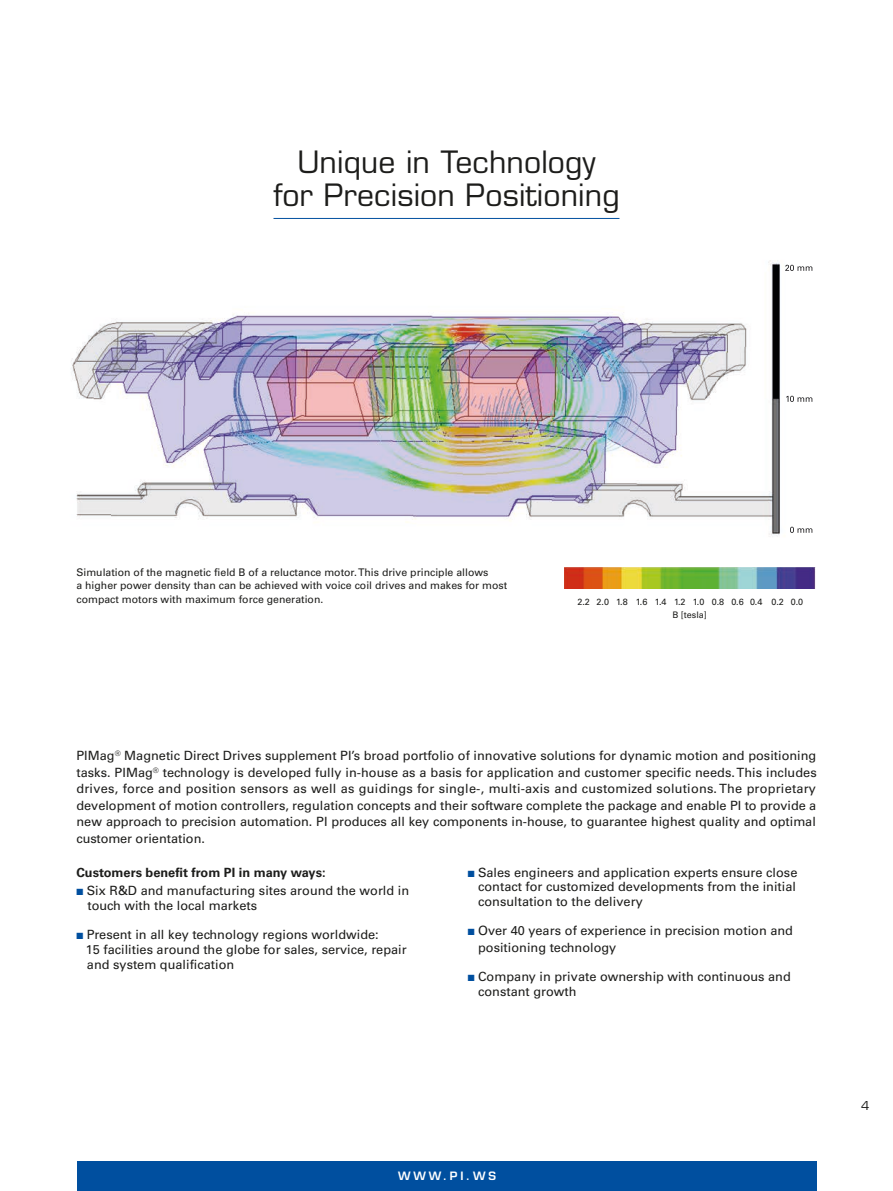
<style>
.page{position:relative;width:893px;height:1191px;background:#fff}
.page>*{position:absolute;margin:0;border:0;box-sizing:border-box;transform-origin:0 0}
.t1{font:30px/33px "Eurostile LT";letter-spacing:.005em;color:#1d1d1b;text-align:center}
.t2{font:12.75px/16.5px "Univers LT";color:#1d1d1b}
.t3{font:700 12.75px "Univers LT";color:#1d1d1b}
.t4{font:12px "Eurostile LT";color:#1d1d1b}
.t5{font:600 11.25px "Eurostile LT";letter-spacing:.25em;color:#fff}
.t6{font:10.5px/13.5px "Univers LT";color:#1d1d1b}
.t7{font:9px "Univers LT";color:#1d1d1b}
.s1{color:#004f9f}
</style>
<div class="page">
<div style="left:77px;top:1161px;width:739px;height:30px;background:#004f9f"></div>
<img style="left:71px;top:260px;width:742px;height:276px">
<img style="left:785px;top:265px;width:27px;height:268px">
<img style="left:564px;top:567px;width:251px;height:21px">
<hr style="left:273px;top:218px;width:346px;height:1px;background:#004f9f">
<h1 class="t1" style="left:273px;top:145px;width:348px">Unique in Technology<br>for Precision Positioning</h1>
<p class="t6" style="left:76px;top:565px;width:432px">Simulation of the magnetic field B of a reluctance motor. This drive principle allows<br>a higher power density than can be achieved with voice coil drives and makes for most compact motors with maximum force generation.</p>
<p class="t7" style="left:577px;top:597px;width:227px">2.2 2.0 1.8 1.6 1.4 1.2 1.0 0.8 0.6 0.4 0.2 0.0</p>
<p class="t7" style="left:672px;top:610px;width:36px">B [tesla]</p>
<p class="t2" style="left:76px;top:747px;width:742px;text-align:justify">PIMag<sup>®</sup> Magnetic Direct Drives supplement PI’s broad portfolio of innovative solutions for dynamic motion and positioning tasks. PIMag<sup>®</sup> technology is developed fully in-house as a basis for application and customer specific needs. This includes drives, force and position sensors as well as guidings for single-, multi-axis and customized solutions. The proprietary development of motion controllers, regulation concepts and their software complete the package and enable PI to provide a new approach to precision automation. PI produces all key components in-house, to guarantee highest quality and optimal customer orientation.</p>
<p class="t3" style="left:76px;top:864px;width:251px">Customers benefit from PI in many ways:</p>
<p class="t2" style="left:87px;top:883px;width:323px;line-height:14.7px;text-indent:-11px"><span class="s1">■</span> Six R&amp;D and manufacturing sites around the world in touch with the local markets</p>
<p class="t2" style="left:86px;top:927px;width:322px;line-height:14.7px;text-indent:-10px"><span class="s1">■</span> Present in all key technology regions worldwide:<br>15 facilities around the globe for sales, service, repair and system qualification</p>
<p class="t2" style="left:478px;top:864px;width:321px;line-height:14.7px;text-align:justify;text-indent:-10px"><span class="s1">■</span> Sales engineers and application experts ensure close contact for customized developments from the initial consultation to the delivery</p>
<p class="t2" style="left:478px;top:922px;width:316px;text-indent:-10px"><span class="s1">■</span> Over 40 years of experience in precision motion and positioning technology</p>
<p class="t2" style="left:478px;top:969px;width:314px;line-height:14.7px;text-indent:-10px"><span class="s1">■</span> Company in private ownership with continuous and constant growth</p>
<p class="t5" style="left:398px;top:1168px;width:99px">WWW.PI.WS</p>
<p class="t4" style="left:861px;top:1098px;width:10px">4</p>
</div>
